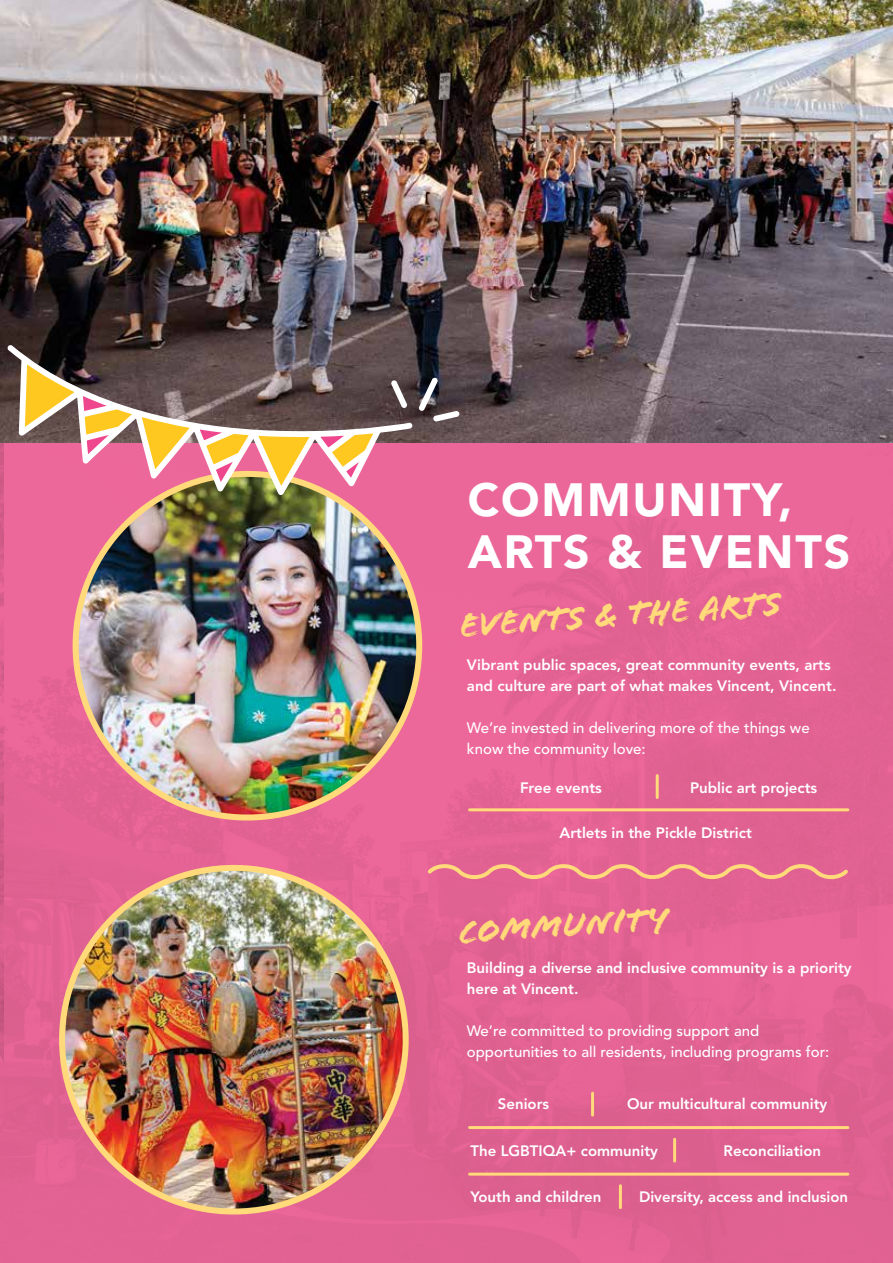
<style>
.page{position:relative;width:893px;height:1263px;background:#e36393}
.page>*{position:absolute;margin:0;border:0;box-sizing:border-box;transform-origin:0 0}
.t1{font:900 46.2px/52.5px "Avenir LT Std";letter-spacing:.04em;color:#fff}
.t2{font:35.55px "Flood Std";color:#ffd97a}
.t3{font:800 15px/21px "Avenir LT Std";color:#fff}
.t4{font:500 15px/21px "Avenir LT Std";color:#fff}
</style>
<div class="page">
<svg style="left:427px;top:864px;width:421px;height:15px"></svg>
<img style="left:0;top:0;width:893px;height:442px">
<img style="left:76px;top:474px;width:343px;height:343px;border-radius:172px">
<img style="left:62px;top:868px;width:344px;height:343px;border-radius:172px">
<hr style="left:656px;top:776px;width:3px;height:21px;background:#ffd97a">
<hr style="left:591px;top:1093px;width:3px;height:22px;background:#ffd97a">
<hr style="left:469px;top:808px;width:379px;height:3px;background:#ffd97a">
<hr style="left:469px;top:1172px;width:379px;height:3px;background:#ffd97a">
<hr style="left:469px;top:1126px;width:379px;height:3px;background:#ffd97a">
<hr style="left:673px;top:1139px;width:3px;height:22px;background:#ffd97a">
<hr style="left:619px;top:1186px;width:3px;height:22px;background:#ffd97a">
<svg style="left:417px;top:376px;width:43px;height:46px;background:#61595e"></svg>
<svg style="left:6px;top:343px;width:407px;height:174px"></svg>
<svg style="left:22px;top:360px;width:355px;height:131px"></svg>
<h1 class="t1" style="left:468px;top:473px;width:384px">COMMUNITY,<br>ARTS &amp; EVENTS</h1>
<h2 class="t2" style="left:458px;top:605px;width:324px;rotate:-4deg">events &amp; the arts</h2>
<p class="t3" style="left:467px;top:654px;width:371px">Vibrant public spaces, great community events, arts and culture are part of what makes Vincent, Vincent.</p>
<p class="t4" style="left:467px;top:718px;width:344px">We’re invested in delivering more of the things we know the community love:</p>
<p class="t3" style="left:520px;top:778px;width:83px">Free events</p>
<p class="t3" style="left:690px;top:778px;width:129px">Public art projects</p>
<p class="t3" style="left:560px;top:822px;width:194px">Artlets in the Pickle District</p>
<h2 class="t2" style="left:457px;top:912px;width:211px;rotate:-4deg">community</h2>
<p class="t3" style="left:467px;top:957px;width:386px">Building a diverse and inclusive community is a priority here at Vincent.</p>
<p class="t4" style="left:467px;top:1021px;width:364px">We’re committed to providing support and opportunities to all residents, including programs for:</p>
<p class="t3" style="left:498px;top:1093px;width:53px">Seniors</p>
<p class="t3" style="left:627px;top:1093px;width:202px">Our multicultural community</p>
<p class="t3" style="left:470px;top:1140px;width:189px">The LGBTIQA+ community</p>
<p class="t3" style="left:724px;top:1140px;width:99px">Reconciliation</p>
<p class="t3" style="left:470px;top:1186px;width:133px">Youth and children</p>
<p class="t3" style="left:639px;top:1186px;width:211px">Diversity, access and inclusion</p>
</div>
